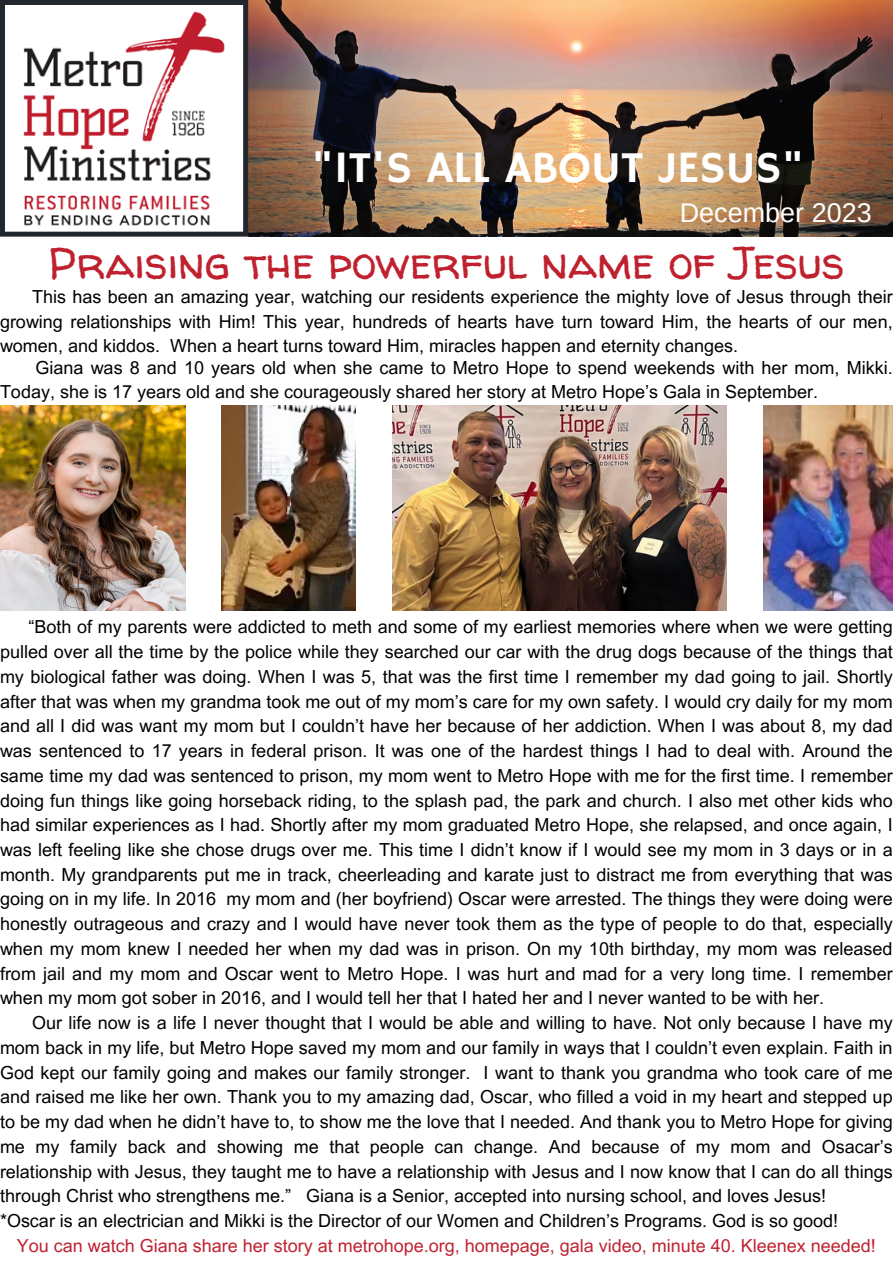
<style>
.page{position:relative;width:893px;height:1264px;background:#fff}
.page>*{position:absolute;margin:0;border:0;box-sizing:border-box;transform-origin:0 0}
.t1{font:45px "Walter Turncoat";color:#c0212f}
.t2{font:44.7px "Hammersmith One";color:#fff}
.t3{font:27px "Arimo";color:#fff}
.t4{font:18px/24.8px "Arial MT Pro";color:#000;text-align:justify}
.t5{font:18px "Arial MT Pro";color:#c0212f}
</style>
<div class="page">
<img style="left:248px;top:0;width:644px;height:236px">
<svg style="left:0;top:0;width:248px;height:237px"></svg>
<img style="left:392px;top:405px;width:334px;height:205px">
<img style="left:763px;top:405px;width:129px;height:205px">
<img style="left:222px;top:405px;width:134px;height:205px">
<img style="left:0;top:405px;width:185px;height:205px">
<p class="t2" style="left:311px;top:142px;width:494px">"IT'S ALL ABOUT JESUS"</p>
<p class="t3" style="left:679px;top:197px;width:193px">December 2023</p>
<p class="t1" style="left:48px;top:231px;width:797px">Praising the powerful name of Jesus</p>
<p class="t4" style="left:0;top:286px;width:894px;text-indent:32px">This has been an amazing year, watching our residents experience the mighty love of Jesus through their growing relationships with Him! This year, hundreds of hearts have turn toward Him, the hearts of our men, women, and kiddos. When a heart turns toward Him, miracles happen and eternity changes.</p>
<p class="t4" style="left:0;top:357px;width:894px;text-indent:36px">Giana was 8 and 10 years old when she came to Metro Hope to spend weekends with her mom, Mikki.<br>Today, she is 17 years old and she courageously shared her story at Metro Hope’s Gala in September.</p>
<p class="t4" style="left:0;top:617px;width:894px;text-indent:28px">“Both of my parents were addicted to meth and some of my earliest memories where when we were getting pulled over all the time by the police while they searched our car with the drug dogs because of the things that my biological father was doing. When I was 5, that was the first time I remember my dad going to jail. Shortly after that was when my grandma took me out of my mom’s care for my own safety. I would cry daily for my mom and all I did was want my mom but I couldn’t have her because of her addiction. When I was about 8, my dad was sentenced to 17 years in federal prison. It was one of the hardest things I had to deal with. Around the same time my dad was sentenced to prison, my mom went to Metro Hope with me for the first time. I remember doing fun things like going horseback riding, to the splash pad, the park and church. I also met other kids who had similar experiences as I had. Shortly after my mom graduated Metro Hope, she relapsed, and once again, I was left feeling like she chose drugs over me. This time I didn’t know if I would see my mom in 3 days or in a month. My grandparents put me in track, cheerleading and karate just to distract me from everything that was going on in my life. In 2016 my mom and (her boyfriend) Oscar were arrested. The things they were doing were honestly outrageous and crazy and I would have never took them as the type of people to do that, especially when my mom knew I needed her when my dad was in prison. On my 10th birthday, my mom was released from jail and my mom and Oscar went to Metro Hope. I was hurt and mad for a very long time. I remember when my mom got sober in 2016, and I would tell her that I hated her and I never wanted to be with her.</p>
<p class="t4" style="left:0;top:1012px;width:894px;text-indent:32px">Our life now is a life I never thought that I would be able and willing to have. Not only because I have my mom back in my life, but Metro Hope saved my mom and our family in ways that I couldn’t even explain. Faith in God kept our family going and makes our family stronger. I want to thank you grandma who took care of me and raised me like her own. Thank you to my amazing dad, Oscar, who filled a void in my heart and stepped up to be my dad when he didn’t have to, to show me the love that I needed. And thank you to Metro Hope for giving me my family back and showing me that people can change. And because of my mom and Osacar’s relationship with Jesus, they taught me to have a relationship with Jesus and I now know that I can do all things through Christ who strengthens me.” Giana is a Senior, accepted into nursing school, and loves Jesus!</p>
<p class="t4" style="left:0;top:1210px;width:839px">*Oscar is an electrician and Mikki is the Director of our Women and Children’s Programs. God is so good!</p>
<p class="t5" style="left:17px;top:1238px;width:860px">You can watch Giana share her story at metrohope.org, homepage, gala video, minute 40. Kleenex needed!</p>
</div>
